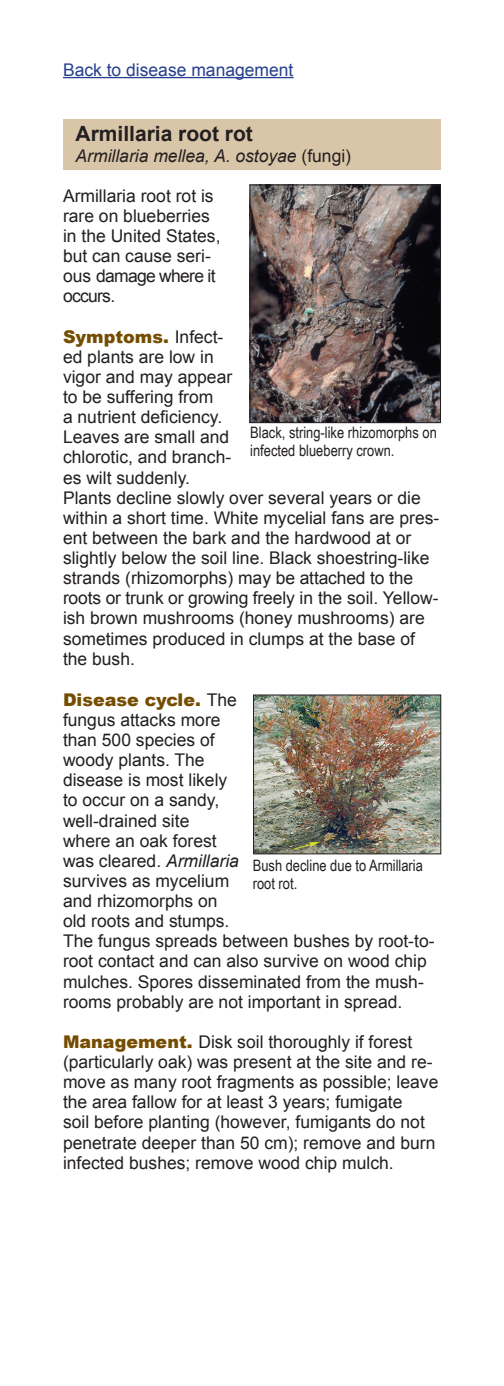
<style>
.page{position:relative;width:504px;height:1386px;background:#fff}
.page>*{position:absolute;margin:0;border:0;box-sizing:border-box;transform-origin:0 0}
.Organism_header{font:700 21px "Arial";color:#231f20}
.Guide_text{font:17.5px/20.1px "Arial";color:#231f20}
.Organism_header-2{font:italic 17.5px "Arial";color:#231f20}
.t1{font:17.5px "Arial";color:#253f8e}
.Guide_caption{font:15.75px/18.4px "Arial Narrow";color:#231f20}
.s1{font-style:normal}
.s2{font-weight:900;color:#754d00}
.s3{font-style:italic}
</style>
<div class="page">
<hr style="left:63px;top:77px;width:231px;height:1px;background:#253f8e">
<div style="left:63px;top:119px;width:378px;height:50px;background:#d9c6a8"></div>
<img style="left:252px;top:187px;width:187px;height:234px">
<div style="left:250px;top:185px;width:191px;height:238px;border:1px solid #231f20"></div>
<img style="left:255px;top:697px;width:184px;height:155px">
<div style="left:253px;top:695px;width:188px;height:159px;border:1px solid #231f20"></div>
<p class="t1" style="left:63px;top:58px;width:232px">Back to disease management</p>
<p class="Organism_header" style="left:76px;top:120px;width:179px">Armillaria root rot</p>
<p class="Organism_header-2" style="left:76px;top:144px;width:277px">Armillaria mellea, A. ostoyae <span class="s1">(fungi)</span></p>
<p class="Guide_text" style="left:63px;top:186px;width:159px">Armillaria root rot is rare on blueberries in the United States, but can cause seri&shy;ous damage where it occurs.</p>
<p class="Guide_text" style="left:63px;top:327px;width:378px"><span class="s2">Symptoms.</span> Infect-<br>ed plants are low in<br>vigor and may appear<br>to be suffering from<br>a nutrient deficiency.<br>Leaves are small and<br>chlorotic, and branch-<br>es wilt suddenly.<br>Plants decline slowly over several years or die within a short time. White mycelial fans are pres&shy;ent between the bark and the hardwood at or slightly below the soil line. Black shoestring-like strands (rhizomorphs) may be attached to the roots or trunk or growing freely in the soil. Yellow&shy;ish brown mushrooms (honey mushrooms) are sometimes produced in clumps at the base of the bush.</p>
<p class="Guide_caption" style="left:250px;top:423px;width:188px">Black, string-like rhizomorphs on infected blueberry crown.</p>
<p class="Guide_text" style="left:63px;top:690px;width:373px"><span class="s2">Disease cycle.</span> The<br>fungus attacks more<br>than 500 species of<br>woody plants. The<br>disease is most likely<br>to occur on a sandy,<br>well-drained site<br>where an oak forest<br>was cleared. <span class="s3">Armillaria<br></span>survives as mycelium<br>and rhizomorphs on<br>old roots and stumps.<br>The fungus spreads between bushes by root-to&shy;root contact and can also survive on wood chip mulches. Spores disseminated from the mush&shy;rooms probably are not important in spread.</p>
<p class="Guide_text" style="left:63px;top:1032px;width:377px"><span class="s2">Management.</span> Disk soil thoroughly if forest (particularly oak) was present at the site and re&shy;move as many root fragments as possible; leave the area fallow for at least 3 years; fumigate<br>soil before planting (however, fumigants do not penetrate deeper than 50 cm); remove and burn infected bushes; remove wood chip mulch.</p>
<p class="Guide_caption" style="left:253px;top:856px;width:172px">Bush decline due to Armillaria root rot.</p>
</div>
